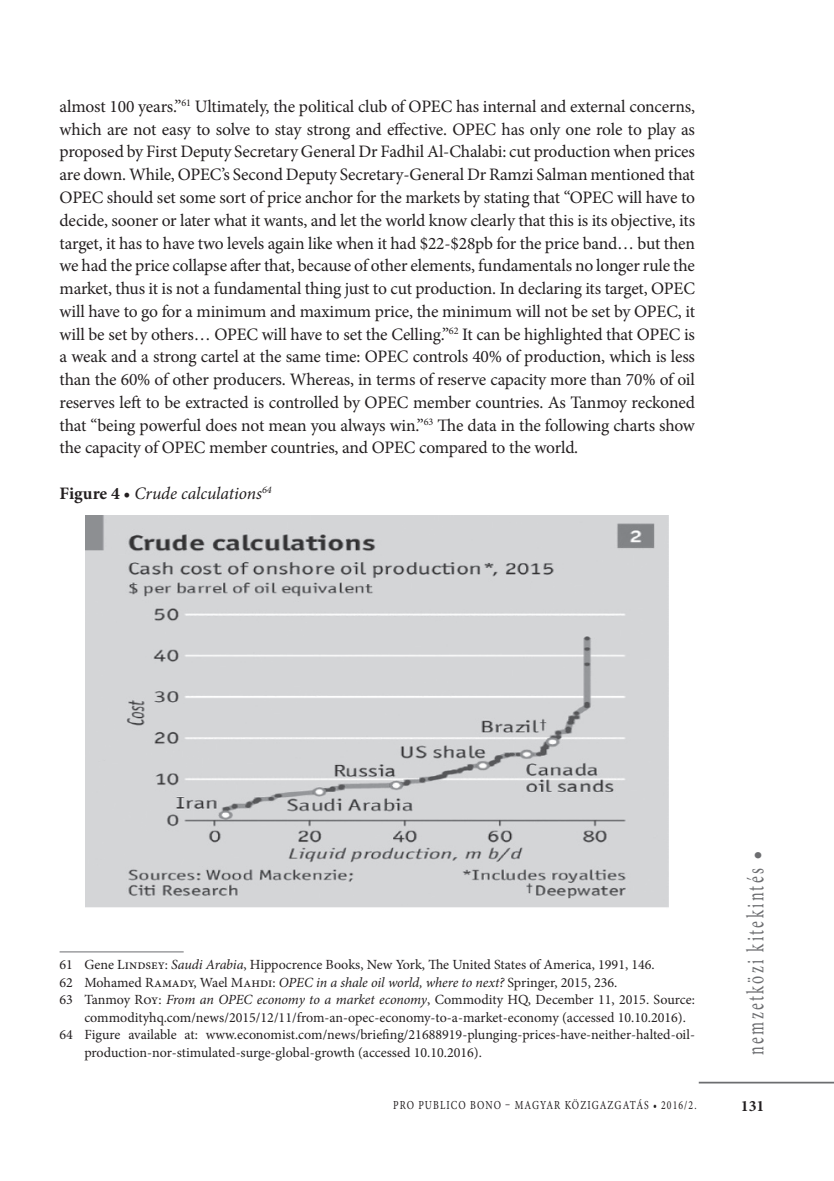
<style>
.page{position:relative;width:834px;height:1181px;background:#fff}
.page>*{position:absolute;margin:0;border:0;box-sizing:border-box;transform-origin:0 0}
.t1{font:24.5px "Minion Pro";letter-spacing:.15em;color:#6c6d70;scale:.65 1}
.t2{font:17.5px/22.8px "Minion Pro";letter-spacing:-.01em;color:#231f20;text-align:justify}
.t3{font:italic 17.5px "Minion Pro";letter-spacing:-.005em;color:#231f20}
.t4{font:700 15.75px "Minion Pro";color:#231f20}
.t5{font:14px "Minion Pro";color:#231f20}
.t6{font:12.25px "Minion Pro";letter-spacing:.11em;color:#231f20;scale:.8 1}
.s1{font-weight:700;font-style:normal}
.s2{font-style:italic}
</style>
<div class="page">
<hr style="left:698px;top:1081px;width:135px;height:2px;background:#6c6d70">
<img style="left:86px;top:515px;width:582px;height:393px">
<hr style="left:60px;top:951px;width:124px;height:1px;background:#6c6d70">
<p class="t2" style="left:60px;top:95px;width:637px">almost 100 years.”<sup>61</sup> Ultimately, the political club of OPEC has internal and external concerns, which are not easy to solve to stay strong and effective. OPEC has only one role to play as proposed by First Deputy Secretary General Dr Fadhil Al-Chalabi: cut production when prices are down. While, OPEC’s Second Deputy Secretary-General Dr Ramzi Salman mentioned that OPEC should set some sort of price anchor for the markets by stating that “OPEC will have to decide, sooner or later what it wants, and let the world know clearly that this is its objective, its target, it has to have two levels again like when it had $22-$28pb for the price band… but then we had the price collapse after that, because of other elements, fundamentals no longer rule the market, thus it is not a fundamental thing just to cut production. In declaring its target, OPEC will have to go for a minimum and maximum price, the minimum will not be set by OPEC, it will be set by others… OPEC will have to set the Celling.”<sup>62</sup> It can be highlighted that OPEC is a weak and a strong cartel at the same time: OPEC controls 40% of production, which is less than the 60% of other producers. Whereas, in terms of reserve capacity more than 70% of oil reserves left to be extracted is controlled by OPEC member countries. As Tanmoy reckoned that “being powerful does not mean you always win.”<sup>63</sup> The data in the following charts show the capacity of OPEC member countries, and OPEC compared to the world.</p>
<p class="t3" style="left:60px;top:481px;width:213px"><span class="s1">Figure 4 •</span> Crude calculations<sup>64</sup></p>
<p class="t5" style="left:60px;top:955px;width:596px">61 Gene Lindsey: <span class="s2">Saudi Arabia</span>, Hippocrence Books, New York, The United States of America, 1991, 146.</p>
<p class="t5" style="left:60px;top:973px;width:559px">62 Mohamed Ramady, Wael Mahdi: <span class="s2">OPEC in a shale oil world, where to next?</span> Springer, 2015, 236.</p>
<p class="t5" style="left:60px;top:990px;width:636px">63 Tanmoy Roy: <span class="s2">From an OPEC economy to a market economy</span>, Commodity HQ, December 11, 2015. Source:</p>
<p class="t5" style="left:84px;top:1008px;width:603px">commodityhq.com/news/2015/12/11/from-an-opec-economy-to-a-market-economy (accessed 10.10.2016).</p>
<p class="t5" style="left:60px;top:1025px;width:636px">64 Figure available at: www.economist.com/news/briefing/21688919-plunging-prices-have-neither-halted-oil-</p>
<p class="t5" style="left:84px;top:1043px;width:399px">production-nor-stimulated-surge-global-growth (accessed 10.10.2016).</p>
<p class="t6" style="left:393px;top:1097px;width:381px">pro publico bono – magyar közigazgatás • 2016/2.</p>
<h1 class="t1" style="left:739px;top:1055px;width:316px;rotate:-90deg">nemzetközi kitekintés •</h1>
<p class="t4" style="left:740px;top:1095px;width:25px">131</p>
</div>
